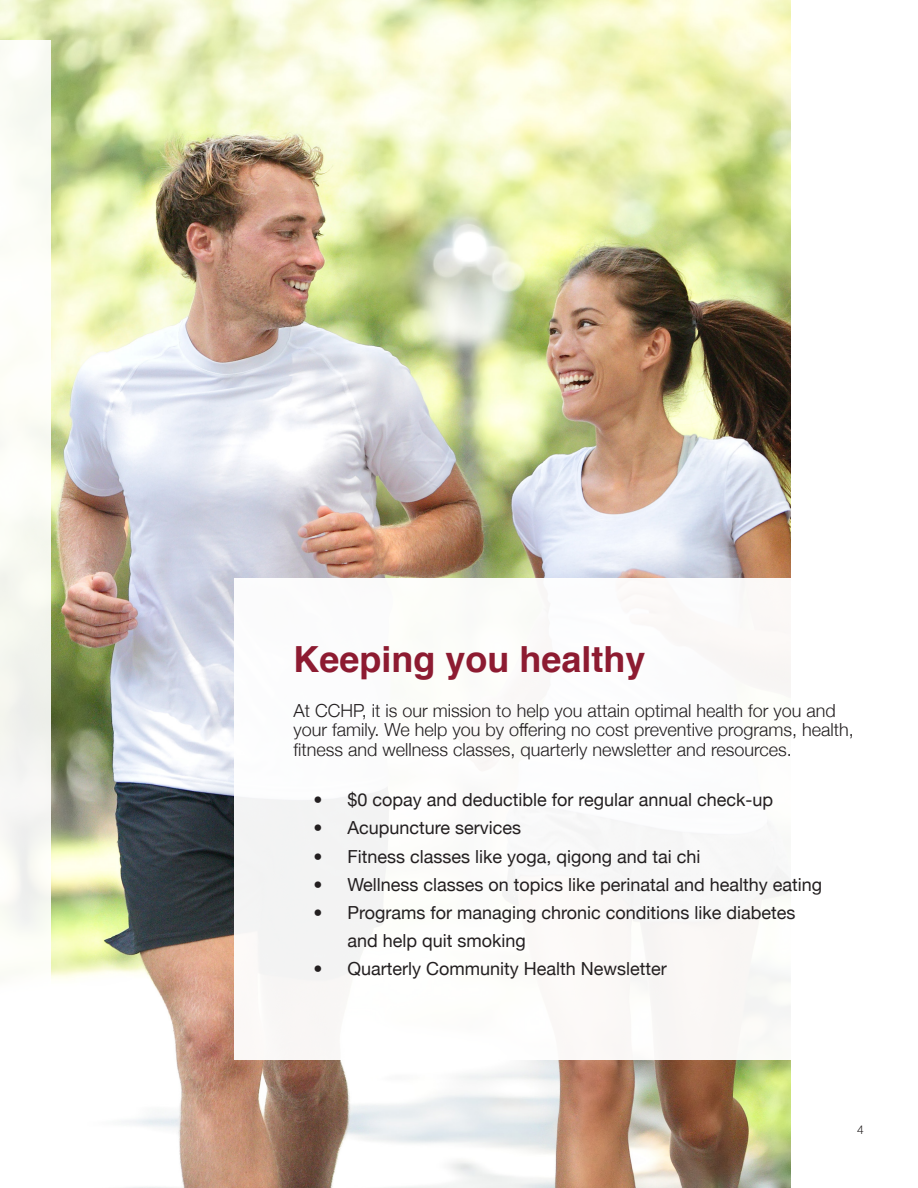
<style>
.page{position:relative;width:918px;height:1188px;background:#fff}
.page>*{position:absolute;margin:0;border:0;box-sizing:border-box;transform-origin:0 0}
.t1{font:700 36px "Helvetica";color:#8d1b31}
.ul{font:18px "Helvetica Neue";color:#231f20}
.t2{font:300 18px/19.5px "Helvetica Neue";color:#231f20}
.page{font:300 12px "Helvetica Neue";color:#231f20}
.s1{font-weight:300}
</style>
<div class="page">
<img style="left:0;top:0;width:790px;height:1188px">
<div style="left:235px;top:578px;width:629px;height:481px;background:#fff"></div>
<div style="left:0;top:40px;width:51px;height:1148px;background:#fcfdf6"></div>
<p class="t1" style="left:293px;top:631px;width:354px">Keeping you healthy</p>
<p class="t2" style="left:293px;top:699px;width:562px">At CCHP, it is our mission to help you attain optimal health for you and your family. We help you by offering no cost preventive programs, health, fitness and wellness classes, quarterly newsletter and resources.</p>
<p class="ul" style="left:314px;top:787px;width:461px"><span class="s1">•</span> $0 copay and deductible for regular annual check-up</p>
<p class="ul" style="left:314px;top:815px;width:209px"><span class="s1">•</span> Acupuncture services</p>
<p class="ul" style="left:314px;top:843px;width:388px"><span class="s1">•</span> Fitness classes like yoga, qigong and tai chi</p>
<p class="ul" style="left:314px;top:871px;width:510px"><span class="s1">•</span> Wellness classes on topics like perinatal and healthy eating</p>
<p class="ul" style="left:314px;top:900px;width:483px"><span class="s1">•</span> Programs for managing chronic conditions like diabetes</p>
<p class="ul" style="left:347px;top:928px;width:180px">and help quit smoking</p>
<p class="ul" style="left:314px;top:956px;width:355px"><span class="s1">•</span> Quarterly Community Health Newsletter</p>
<p class="page" style="left:857px;top:1120px;width:8px">4</p>
</div>
